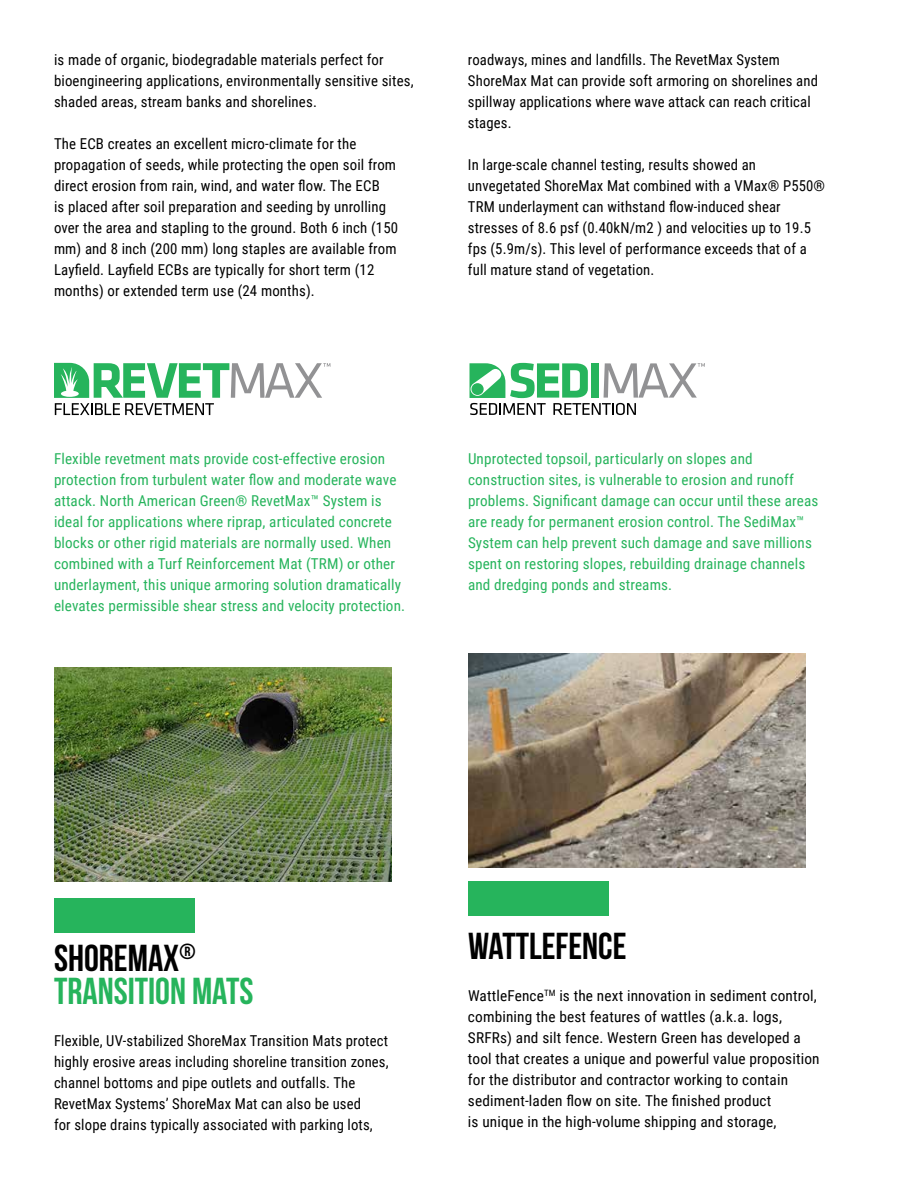
<style>
.page{position:relative;width:918px;height:1188px;background:#fff}
.page>*{position:absolute;margin:0;border:0;box-sizing:border-box;transform-origin:0 0}
.t1{font:700 37.5px/33px "Bebas Neue";color:#26b45c}
.t2{font:700 37.5px "Bebas Neue";color:#000}
.t3{font:15px/21px "Roboto Condensed";letter-spacing:.01em;color:#000}
.t4{font:15px/21px "Roboto Condensed";letter-spacing:.01em;color:#26b45c}
.s1{color:#000}
</style>
<div class="page">
<div style="left:54px;top:898px;width:140px;height:35px;background:#26b45c"></div>
<img style="left:54px;top:667px;width:338px;height:214px">
<div style="left:468px;top:881px;width:140px;height:35px;background:#26b45c"></div>
<img style="left:468px;top:654px;width:338px;height:213px">
<svg style="left:54px;top:363px;width:276px;height:52px"></svg>
<svg style="left:470px;top:363px;width:235px;height:52px"></svg>
<p class="t3" style="left:54px;top:49px;width:361px">is made of organic, biodegradable materials perfect for bioengineering applications, environmentally sensitive sites, shaded areas, stream banks and shorelines.</p>
<p class="t3" style="left:54px;top:133px;width:346px">The ECB creates an excellent micro-climate for the propagation of seeds, while protecting the open soil from direct erosion from rain, wind, and water flow. The ECB<br>is placed after soil preparation and seeding by unrolling over the area and stapling to the ground. Both 6 inch (150 mm) and 8 inch (200 mm) long staples are available from Layfield. Layfield ECBs are typically for short term (12 months) or extended term use (24 months).</p>
<p class="t3" style="left:468px;top:49px;width:351px">roadways, mines and landfills. The RevetMax System ShoreMax Mat can provide soft armoring on shorelines and spillway applications where wave attack can reach critical stages.</p>
<p class="t3" style="left:468px;top:154px;width:359px">In large-scale channel testing, results showed an unvegetated ShoreMax Mat combined with a VMax® P550® TRM underlayment can withstand flow-induced shear stresses of 8.6 psf (0.40kN/m2 ) and velocities up to 19.5 fps (5.9m/s). This level of performance exceeds that of a full mature stand of vegetation.</p>
<p class="t4" style="left:54px;top:448px;width:353px">Flexible revetment mats provide cost-effective erosion protection from turbulent water flow and moderate wave attack. North American Green® RevetMax™ System is ideal for applications where riprap, articulated concrete blocks or other rigid materials are normally used. When combined with a Turf Reinforcement Mat (TRM) or other underlayment, this unique armoring solution dramatically elevates permissible shear stress and velocity protection.</p>
<p class="t4" style="left:468px;top:448px;width:352px">Unprotected topsoil, particularly on slopes and construction sites, is vulnerable to erosion and runoff problems. Significant damage can occur until these areas are ready for permanent erosion control. The SediMax™ System can help prevent such damage and save millions spent on restoring slopes, rebuilding drainage channels and dredging ponds and streams.</p>
<h1 class="t1" style="left:54px;top:941px;width:201px"><span class="s1">SHOREMAX</span><sup>®<br></sup>TRANSITION MATS</h1>
<p class="t3" style="left:54px;top:1030px;width:336px">Flexible, UV-stabilized ShoreMax Transition Mats protect highly erosive areas including shoreline transition zones, channel bottoms and pipe outlets and outfalls. The RevetMax Systems’ ShoreMax Mat can also be used<br>for slope drains typically associated with parking lots,</p>
<h1 class="t2" style="left:468px;top:926px;width:160px">WATTLEFENCE</h1>
<p class="t3" style="left:468px;top:985px;width:353px">WattleFence<sup>TM</sup> is the next innovation in sediment control, combining the best features of wattles (a.k.a. logs, SRFRs) and silt fence. Western Green has developed a tool that creates a unique and powerful value proposition for the distributor and contractor working to contain sediment-laden flow on site. The finished product<br>is unique in the high-volume shipping and storage,</p>
</div>
